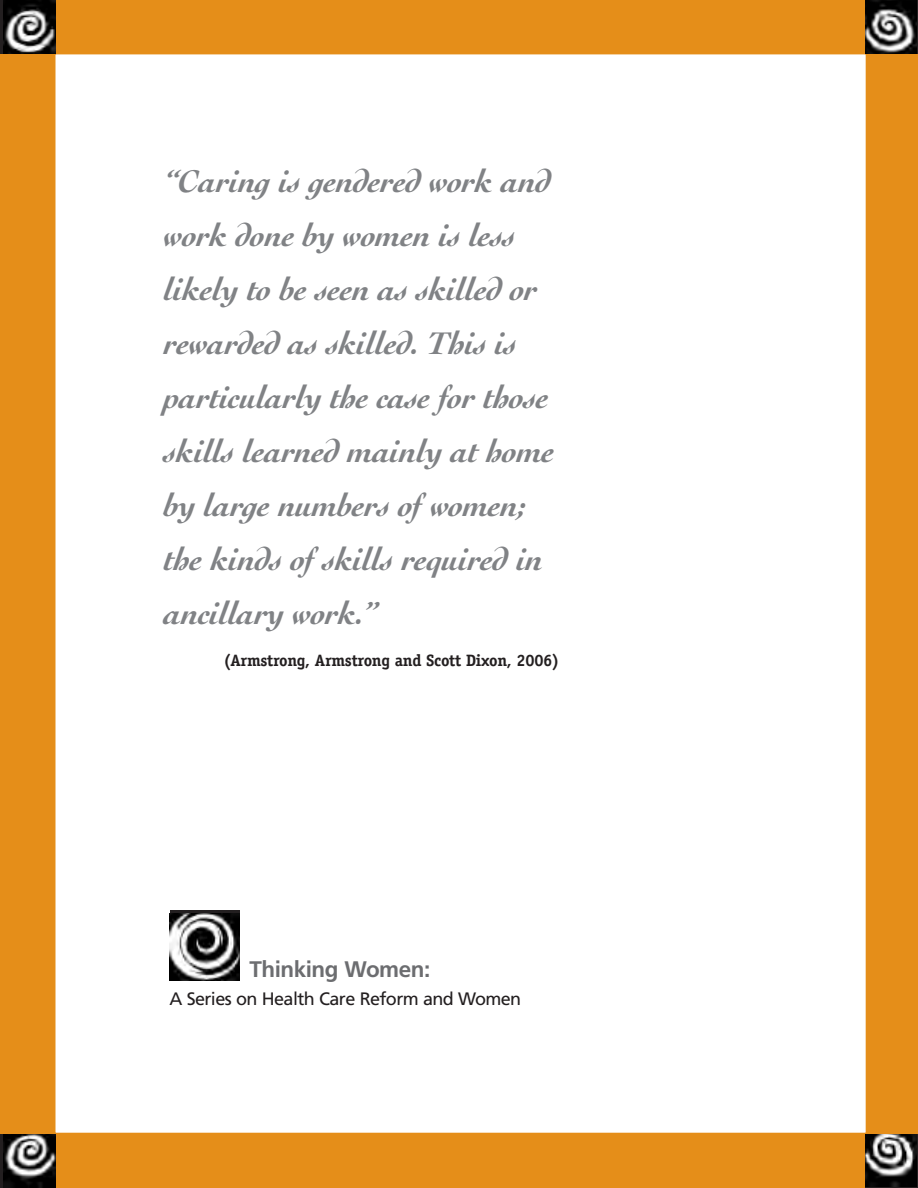
<style>
.page{position:relative;width:918px;height:1188px;background:#e58e19}
.page>*{position:absolute;margin:0;border:0;box-sizing:border-box;transform-origin:0 0}
.t1{font:italic 700 33px/54px "Cochin";letter-spacing:-.015em;color:#808285}
.t2{font:700 22.5px "Frutiger";letter-spacing:-.02em;color:#6c6d70}
.t3{font:18px "Frutiger";letter-spacing:-.035em;color:#231f20}
.t4{font:700 16.5px "Officina Serif";letter-spacing:-.015em;color:#231f20}
</style>
<div class="page">
<div style="left:55px;top:54px;width:811px;height:1079px;background:#fff"></div>
<div style="left:0;top:0;width:56px;height:54px;background:#231f20"></div>
<img style="left:3px;top:0;width:53px;height:54px">
<img style="left:866px;top:0;width:51px;height:54px">
<div style="left:0;top:1134px;width:56px;height:54px;background:#231f20"></div>
<img style="left:3px;top:1134px;width:53px;height:54px">
<svg style="left:866px;top:1134px;width:52px;height:54px"></svg>
<img style="left:866px;top:1134px;width:51px;height:52px">
<svg style="left:170px;top:911px;width:70px;height:3px"></svg>
<img style="left:170px;top:914px;width:70px;height:66px">
<p class="t1" style="left:164px;top:157px;width:392px">“Caring is gendered work and work done by women is less likely to be seen as skilled or rewarded as skilled. This is particularly the case for those skills learned mainly at home by large numbers of women; the kinds of skills required in ancillary work.”</p>
<p class="t4" style="left:223px;top:654px;width:338px">(Armstrong, Armstrong and Scott Dixon, 2006)</p>
<p class="t2" style="left:250px;top:961px;width:182px">Thinking Women:</p>
<p class="t3" style="left:169px;top:992px;width:353px">A Series on Health Care Reform and Women</p>
</div>
